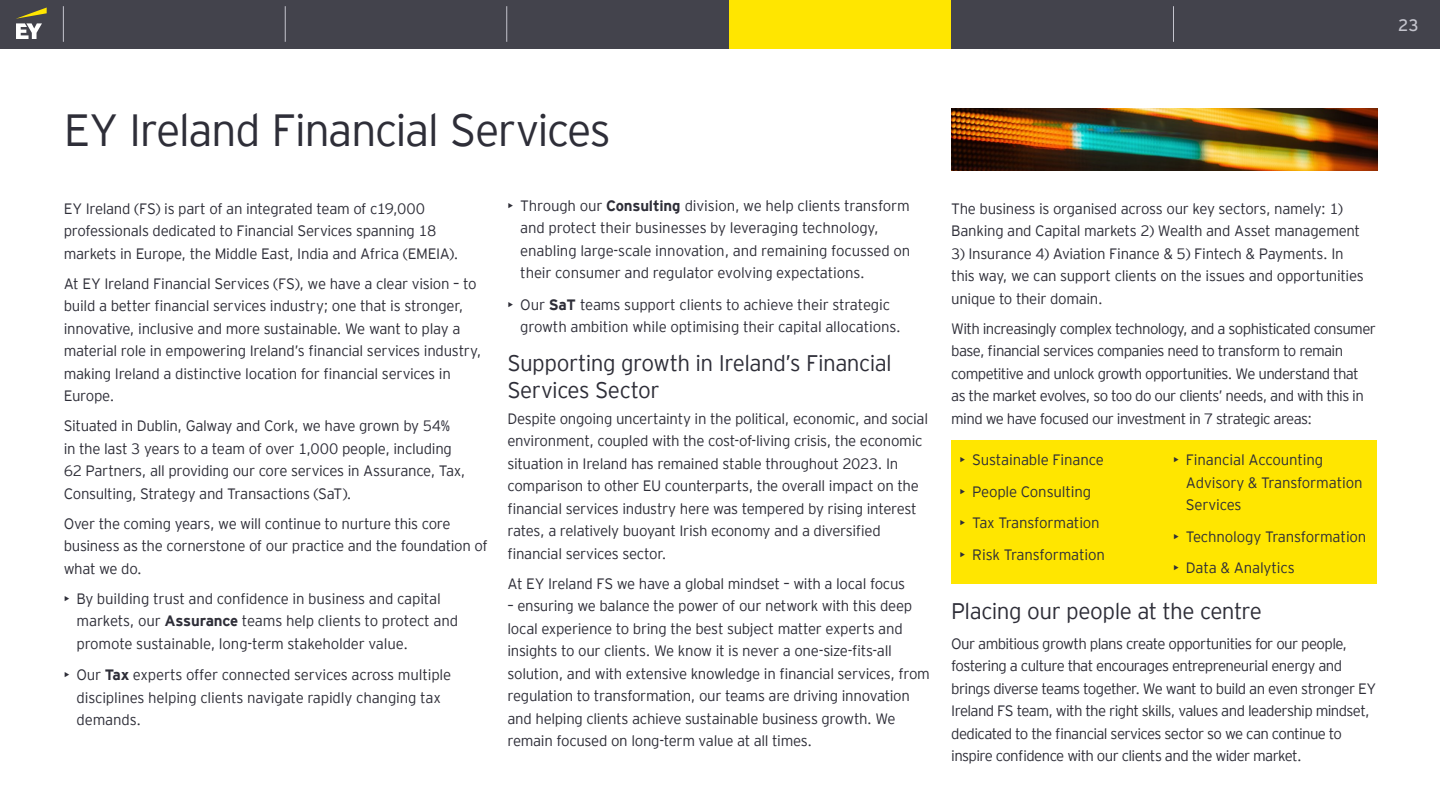
<style>
.page{position:relative;width:1440px;height:810px;background:#fff}
.page>*{position:absolute;margin:0;border:0;box-sizing:border-box;transform-origin:0 0}
.t1{font:300 45px "EY Interstate";letter-spacing:-.035em;color:#2e2e38}
.t2{font:300 22.5px/26.2px "EY Interstate";letter-spacing:-.025em;color:#2e2e38}
.t3{font:16.5px "EY Interstate";color:#c4c4cd}
.t4{font:300 15px/22.5px "EY Interstate";letter-spacing:-.025em;color:#2e2e38}
.s1{font-weight:700}
</style>
<div class="page">
<img style="left:951px;top:109px;width:426px;height:62px">
<div style="left:951px;top:440px;width:426px;height:144px;background:#ffe600"></div>
<div style="left:0;top:0;width:1440px;height:49px;background:#43434c"></div>
<svg style="left:16px;top:8px;width:31px;height:31px"></svg>
<hr style="left:285px;top:6px;width:1px;height:36px;background:#c4c4cd">
<hr style="left:506px;top:6px;width:1px;height:36px;background:#c4c4cd">
<hr style="left:63px;top:6px;width:1px;height:36px;background:#c4c4cd">
<hr style="left:1173px;top:6px;width:1px;height:36px;background:#c4c4cd">
<div style="left:729px;top:0;width:222px;height:49px;background:#ffe600"></div>
<p class="t3" style="left:1398px;top:13px;width:22px">23</p>
<h1 class="t1" style="left:64px;top:98px;width:549px">EY Ireland Financial Services</h1>
<p class="t4" style="left:64px;top:196px;width:396px">EY Ireland (FS) is part of an integrated team of c19,000 professionals dedicated to Financial Services spanning 18 markets in Europe, the Middle East, India and Africa (EMEIA).</p>
<p class="t4" style="left:64px;top:271px;width:419px">At EY Ireland Financial Services (FS), we have a clear vision – to build a better financial services industry; one that is stronger, innovative, inclusive and more sustainable. We want to play a material role in empowering Ireland’s financial services industry, making Ireland a distinctive location for financial services in Europe.</p>
<p class="t4" style="left:64px;top:414px;width:403px">Situated in Dublin, Galway and Cork, we have grown by 54% in the last 3 years to a team of over 1,000 people, including 62 Partners, all providing our core services in Assurance, Tax, Consulting, Strategy and Transactions (SaT).</p>
<p class="t4" style="left:64px;top:511px;width:426px">Over the coming years, we will continue to nurture this core business as the cornerstone of our practice and the foundation of what we do.</p>
<p class="t4" style="left:77px;top:586px;width:383px;text-indent:-13px">• By building trust and confidence in business and capital markets, our <span class="s1">Assurance</span> teams help clients to protect and promote sustainable, long-term stakeholder value.</p>
<p class="t4" style="left:77px;top:663px;width:376px;text-indent:-13px">• Our <span class="s1">Tax</span> experts offer connected services across multiple disciplines helping clients navigate rapidly changing tax demands.</p>
<p class="t4" style="left:520px;top:193px;width:392px;text-indent:-13px">• Through our <span class="s1">Consulting</span> division, we help clients transform and protect their businesses by leveraging technology, enabling large-scale innovation, and remaining focussed on their consumer and regulator evolving expectations.</p>
<p class="t4" style="left:520px;top:292px;width:382px;text-indent:-13px">• Our <span class="s1">SaT</span> teams support clients to achieve their strategic growth ambition while optimising their capital allocations.</p>
<h2 class="t2" style="left:507px;top:349px;width:386px">Supporting growth in Ireland’s Financial<br>Services Sector</h2>
<p class="t4" style="left:507px;top:406px;width:422px">Despite ongoing uncertainty in the political, economic, and social environment, coupled with the cost-of-living crisis, the economic situation in Ireland has remained stable throughout 2023. In comparison to other EU counterparts, the overall impact on the financial services industry here was tempered by rising interest rates, a relatively buoyant Irish economy and a diversified financial services sector.</p>
<p class="t4" style="left:507px;top:571px;width:399px">At EY Ireland FS we have a global mindset – with a local focus</p>
<p class="t4" style="left:507px;top:594px;width:424px">– ensuring we balance the power of our network with this deep local experience to bring the best subject matter experts and insights to our clients. We know it is never a one-size-fits-all solution, and with extensive knowledge in financial services, from regulation to transformation, our teams are driving innovation and helping clients achieve sustainable business growth. We remain focused on long-term value at all times.</p>
<p class="t4" style="left:951px;top:196px;width:410px">The business is organised across our key sectors, namely: 1)<br>Banking and Capital markets 2) Wealth and Asset management</p>
<p class="t4" style="left:951px;top:241px;width:414px">3) Insurance 4) Aviation Finance &amp; 5) Fintech &amp; Payments. In this way, we can support clients on the issues and opportunities unique to their domain.</p>
<p class="t4" style="left:951px;top:316px;width:426px">With increasingly complex technology, and a sophisticated consumer base, financial services companies need to transform to remain competitive and unlock growth opportunities. We understand that as the market evolves, so too do our clients’ needs, and with this in mind we have focused our investment in 7 strategic areas:</p>
<p class="t4" style="left:960px;top:448px;width:146px">• Sustainable Finance</p>
<p class="t4" style="left:960px;top:479px;width:133px">• People Consulting</p>
<p class="t4" style="left:960px;top:511px;width:142px">• Tax Transformation</p>
<p class="t4" style="left:960px;top:542px;width:147px">• Risk Transformation</p>
<p class="t4" style="left:1186px;top:448px;width:178px;text-indent:-13px">• Financial Accounting<br>Advisory &amp; Transformation<br>Services</p>
<p class="t4" style="left:1173px;top:524px;width:195px">• Technology Transformation</p>
<p class="t4" style="left:1173px;top:556px;width:123px">• Data &amp; Analytics</p>
<h2 class="t2" style="left:951px;top:596px;width:312px">Placing our people at the centre</h2>
<p class="t4" style="left:951px;top:631px;width:426px">Our ambitious growth plans create opportunities for our people, fostering a culture that encourages entrepreneurial energy and brings diverse teams together. We want to build an even stronger EY Ireland FS team, with the right skills, values and leadership mindset, dedicated to the financial services sector so we can continue to inspire confidence with our clients and the wider market.</p>
</div>
